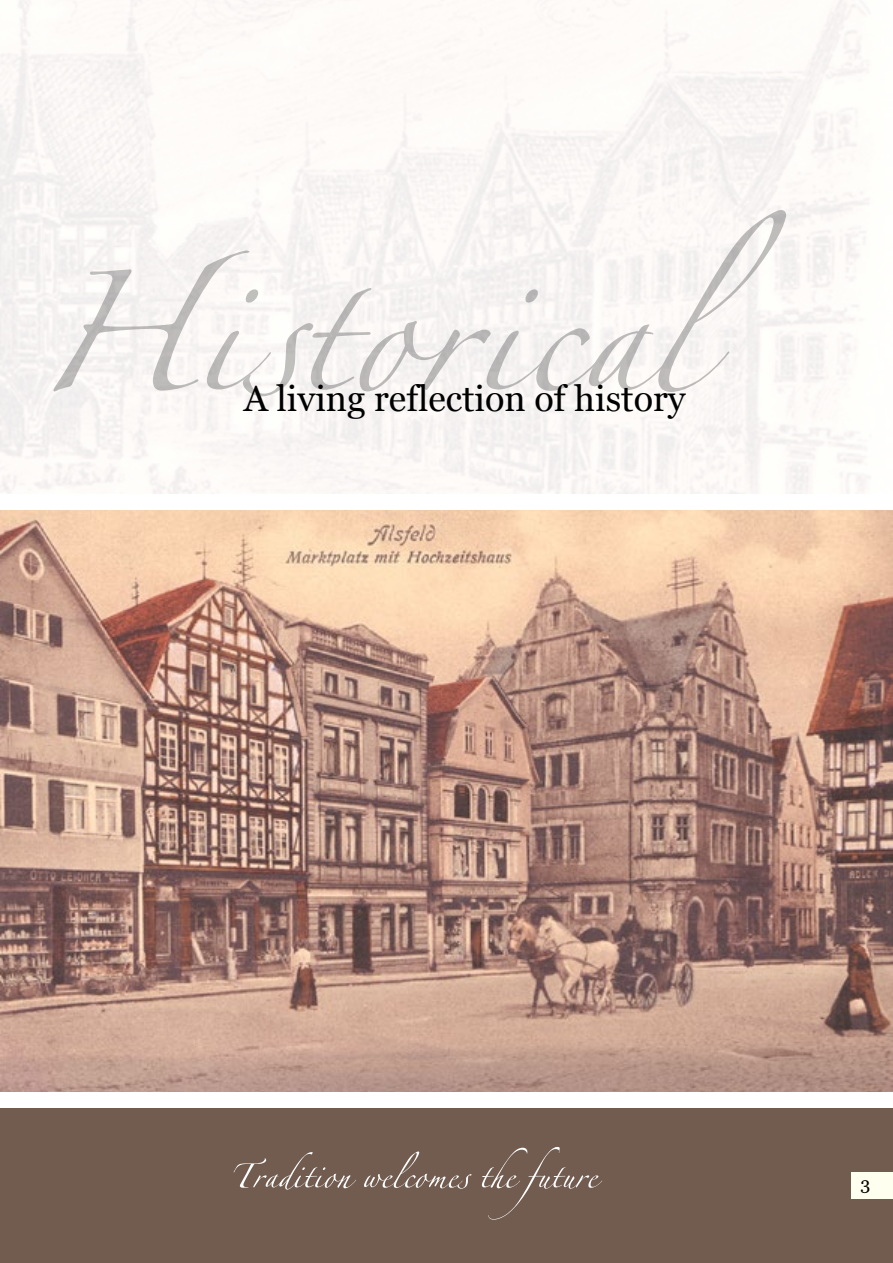
<style>
.page{position:relative;width:893px;height:1263px;background:#fff}
.page>*{position:absolute;margin:0;border:0;box-sizing:border-box;transform-origin:0 0}
.t1{font:270px "Linotype Zapfino One";color:#000}
.t2{font:54px "Linotype Zapfino One";color:#fff}
.t3{font:36px "Vani";color:#000}
.t4{font:18px "Georgia";color:#000}
</style>
<div class="page">
<img style="left:0;top:510px;width:893px;height:582px">
<div style="left:0;top:1109px;width:893px;height:154px;background:#725c50"></div>
<div style="left:852px;top:1172px;width:41px;height:27px;background:#fffff0"></div>
<h1 class="t1" style="left:38px;top:137px;width:666px">Historical</h1>
<p class="t3" style="left:244px;top:377px;width:443px">A living reflection of history</p>
<h2 class="t2" style="left:230px;top:1137px;width:374px">Tradition welcomes the future</h2>
<p class="t4" style="left:860px;top:1173px;width:11px">3</p>
</div>
